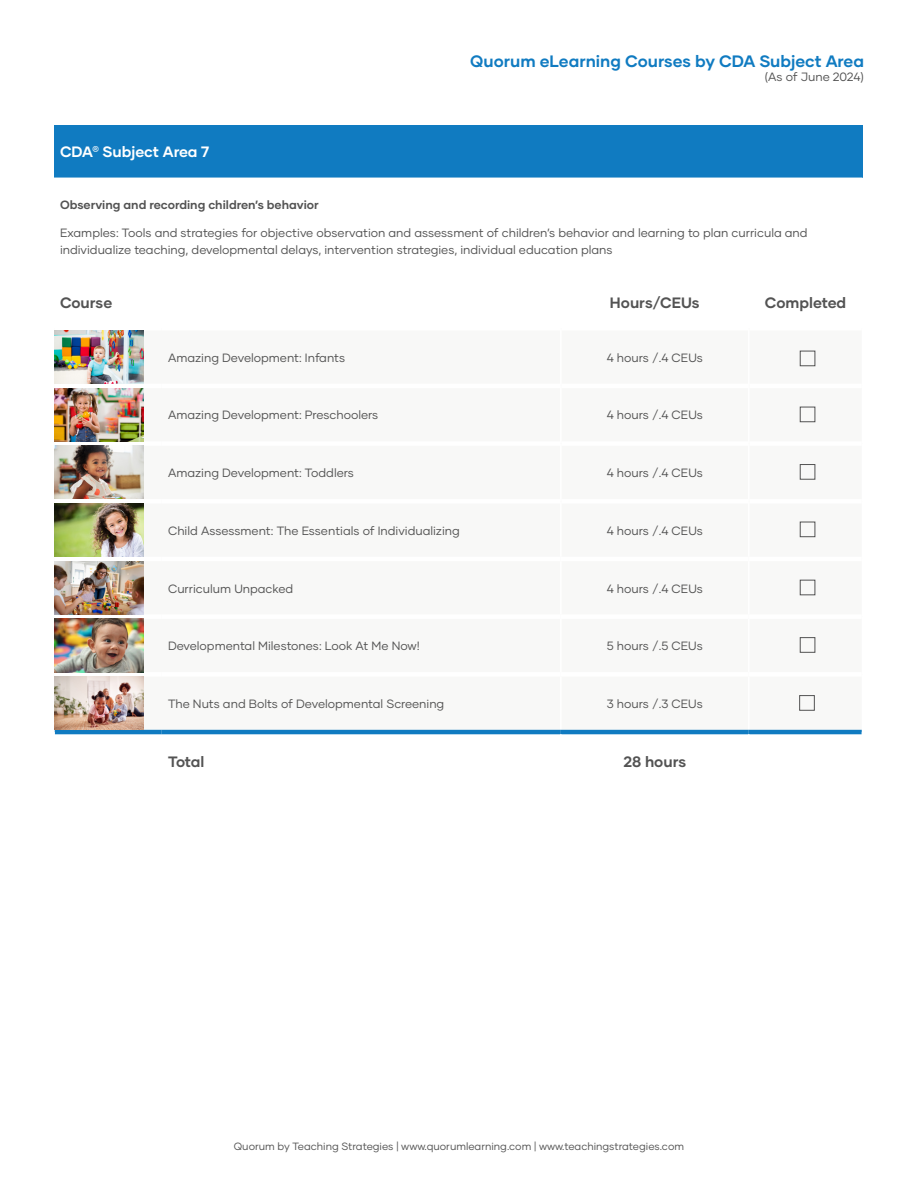
<style>
.page{position:relative;width:918px;height:1188px;background:#fff}
.page>*{position:absolute;margin:0;border:0;box-sizing:border-box;transform-origin:0 0}
.t1{font:700 16.5px "Gilmer";color:#107bc1}
.t2{font:700 15px "Gilmer";color:#535353}
.t3{font:700 15px "Gilmer";color:#fff}
.t4{font:12px "Gilmer";color:#535353}
.t5{font:700 12px "Gilmer";color:#535353}
.t6{font:10.5px "Gilmer";color:#535353}
</style>
<div class="page">
<div style="left:54px;top:125px;width:808px;height:53px;background:#107bc1"></div>
<svg style="left:143px;top:330px;width:719px;height:400px"></svg>
<hr style="left:55px;top:384px;width:106px;height:4px;background:#fff">
<hr style="left:161px;top:384px;width:399px;height:4px;background:#fff">
<hr style="left:562px;top:384px;width:186px;height:4px;background:#fff">
<hr style="left:750px;top:384px;width:112px;height:4px;background:#fff">
<div style="left:55px;top:441px;width:106px;height:5px;background:#fff"></div>
<div style="left:161px;top:441px;width:399px;height:5px;background:#fff"></div>
<div style="left:562px;top:441px;width:186px;height:5px;background:#fff"></div>
<div style="left:750px;top:441px;width:112px;height:5px;background:#fff"></div>
<div style="left:55px;top:499px;width:106px;height:5px;background:#fff"></div>
<div style="left:161px;top:499px;width:399px;height:5px;background:#fff"></div>
<div style="left:562px;top:499px;width:186px;height:5px;background:#fff"></div>
<div style="left:750px;top:499px;width:112px;height:5px;background:#fff"></div>
<div style="left:55px;top:672px;width:106px;height:5px;background:#fff"></div>
<div style="left:161px;top:672px;width:400px;height:5px;background:#fff"></div>
<div style="left:561px;top:672px;width:188px;height:5px;background:#fff"></div>
<div style="left:749px;top:672px;width:113px;height:5px;background:#fff"></div>
<hr style="left:560px;top:677px;width:2px;height:53px;background:#fff">
<hr style="left:748px;top:677px;width:2px;height:53px;background:#fff">
<hr style="left:55px;top:730px;width:106px;height:4px;background:#107bc1">
<hr style="left:161px;top:730px;width:400px;height:4px;background:#107bc1">
<hr style="left:561px;top:730px;width:188px;height:4px;background:#107bc1">
<hr style="left:749px;top:730px;width:113px;height:4px;background:#107bc1">
<hr style="left:560px;top:561px;width:2px;height:53px;background:#fff">
<hr style="left:748px;top:561px;width:2px;height:53px;background:#fff">
<hr style="left:560px;top:619px;width:2px;height:53px;background:#fff">
<hr style="left:748px;top:619px;width:2px;height:53px;background:#fff">
<hr style="left:560px;top:328px;width:2px;height:58px;background:#fff">
<hr style="left:748px;top:328px;width:2px;height:58px;background:#fff">
<hr style="left:560px;top:386px;width:2px;height:58px;background:#fff">
<hr style="left:748px;top:386px;width:2px;height:58px;background:#fff">
<hr style="left:560px;top:444px;width:2px;height:57px;background:#fff">
<hr style="left:748px;top:444px;width:2px;height:57px;background:#fff">
<hr style="left:560px;top:501px;width:2px;height:56px;background:#fff">
<hr style="left:748px;top:501px;width:2px;height:56px;background:#fff">
<hr style="left:55px;top:557px;width:106px;height:4px;background:#fff">
<hr style="left:161px;top:557px;width:400px;height:4px;background:#fff">
<hr style="left:561px;top:557px;width:188px;height:4px;background:#fff">
<hr style="left:749px;top:557px;width:113px;height:4px;background:#fff">
<div style="left:55px;top:614px;width:106px;height:5px;background:#fff"></div>
<div style="left:161px;top:614px;width:400px;height:5px;background:#fff"></div>
<div style="left:561px;top:614px;width:188px;height:5px;background:#fff"></div>
<div style="left:749px;top:614px;width:113px;height:5px;background:#fff"></div>
<div style="left:800px;top:351px;width:15px;height:15px;border:1px solid #535353"></div>
<div style="left:800px;top:407px;width:15px;height:15px;border:1px solid #535353"></div>
<div style="left:800px;top:464px;width:15px;height:16px;border:1px solid #535353"></div>
<div style="left:800px;top:522px;width:15px;height:15px;border:1px solid #535353"></div>
<img style="left:55px;top:504px;width:88px;height:53px">
<img style="left:55px;top:561px;width:88px;height:53px">
<img style="left:55px;top:619px;width:88px;height:53px">
<img style="left:55px;top:677px;width:88px;height:53px">
<img style="left:55px;top:446px;width:88px;height:53px">
<img style="left:55px;top:330px;width:88px;height:54px">
<img style="left:55px;top:388px;width:88px;height:53px">
<div style="left:800px;top:580px;width:15px;height:15px;border:1px solid #535353"></div>
<div style="left:800px;top:637px;width:15px;height:16px;border:1px solid #535353"></div>
<div style="left:799px;top:695px;width:16px;height:16px;border:1px solid #535353"></div>
<h1 class="t1" style="left:470px;top:51px;width:395px">Quorum eLearning Courses by CDA Subject Area</h1>
<p class="t4" style="left:765px;top:70px;width:101px">(As of June 2024)</p>
<p class="t3" style="left:60px;top:143px;width:151px">CDA<sup>®</sup> Subject Area 7</p>
<p class="t5" style="left:60px;top:197px;width:260px">Observing and recording children’s behavior</p>
<p class="t4" style="left:60px;top:226px;width:749px">Examples: Tools and strategies for objective observation and assessment of children’s behavior and learning to plan curricula and</p>
<p class="t4" style="left:60px;top:242px;width:554px">individualize teaching, developmental delays, intervention strategies, individual education plans</p>
<p class="t2" style="left:60px;top:293px;width:54px">Course</p>
<p class="t2" style="left:610px;top:293px;width:91px">Hours/CEUs</p>
<p class="t2" style="left:765px;top:293px;width:83px">Completed</p>
<p class="t4" style="left:168px;top:350px;width:179px">Amazing Development: Infants</p>
<p class="t4" style="left:607px;top:350px;width:98px">4 hours /.4 CEUs</p>
<p class="t4" style="left:168px;top:408px;width:212px">Amazing Development: Preschoolers</p>
<p class="t4" style="left:607px;top:408px;width:98px">4 hours /.4 CEUs</p>
<p class="t4" style="left:168px;top:466px;width:188px">Amazing Development: Toddlers</p>
<p class="t4" style="left:607px;top:466px;width:98px">4 hours /.4 CEUs</p>
<p class="t4" style="left:168px;top:523px;width:293px">Child Assessment: The Essentials of Individualizing</p>
<p class="t4" style="left:607px;top:523px;width:98px">4 hours /.4 CEUs</p>
<p class="t4" style="left:168px;top:581px;width:127px">Curriculum Unpacked</p>
<p class="t4" style="left:607px;top:581px;width:98px">4 hours /.4 CEUs</p>
<p class="t4" style="left:168px;top:639px;width:253px">Developmental Milestones: Look At Me Now!</p>
<p class="t4" style="left:607px;top:639px;width:97px">5 hours /.5 CEUs</p>
<p class="t4" style="left:168px;top:696px;width:278px">The Nuts and Bolts of Developmental Screening</p>
<p class="t4" style="left:607px;top:696px;width:97px">3 hours /.3 CEUs</p>
<p class="t2" style="left:168px;top:752px;width:38px">Total</p>
<p class="t2" style="left:623px;top:752px;width:64px">28 hours</p>
<p class="t6" style="left:234px;top:1140px;width:452px">Quorum by Teaching Strategies | www.quorumlearning.com | www.teachingstrategies.com</p>
</div>
